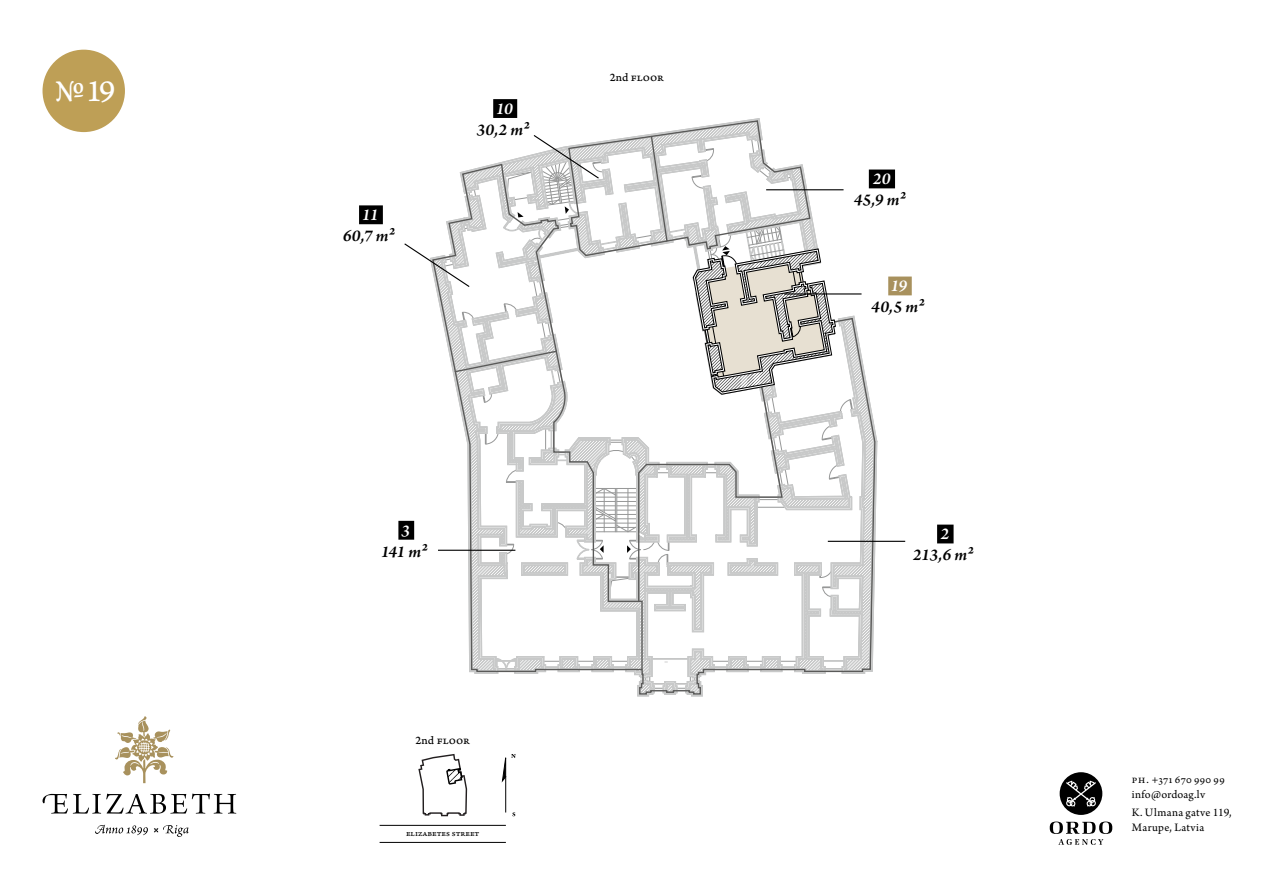
<style>
.page{position:relative;width:1263px;height:893px;background:#fff}
.page>*{position:absolute;margin:0;border:0;box-sizing:border-box;transform-origin:0 0}
.t1{font:32.4px "Arno Pro Caption";color:#fff}
.t2{font:italic 600 17.55px "Arno Pro";letter-spacing:.005em;color:#000}
.t3{font:italic 600 17.55px "Arno Pro";letter-spacing:-.035em;color:#fff}
.t4{font:12px/14.4px "Arno Pro";letter-spacing:.03em;color:#000}
.t5{font:12px "Arno Pro Caption";color:#000}
.t6{font:8.85px "Arno Pro Caption";color:#000}
</style>
<div class="page">
<svg style="left:1050px;top:772px;width:62px;height:73px"></svg>
<svg style="left:42px;top:793px;width:194px;height:21px"></svg>
<svg style="left:95px;top:825px;width:94px;height:12px"></svg>
<svg style="left:115px;top:716px;width:58px;height:67px"></svg>
<div style="left:398px;top:521px;width:16px;height:19px;background:#000"></div>
<div style="left:937px;top:525px;width:16px;height:18px;background:#000"></div>
<svg style="left:454px;top:417px;width:183px;height:256px"></svg>
<svg style="left:637px;top:320px;width:239px;height:375px"></svg>
<svg style="left:576px;top:487px;width:94px;height:80px"></svg>
<div style="left:888px;top:277px;width:24px;height:18px;background:#a8915d"></div>
<div style="left:869px;top:170px;width:26px;height:18px;background:#000"></div>
<div style="left:493px;top:99px;width:24px;height:19px;background:#000"></div>
<div style="left:359px;top:205px;width:24px;height:19px;background:#000"></div>
<hr style="left:438px;top:550px;width:77px;height:1px;background:#000">
<hr style="left:828px;top:541px;width:77px;height:1px;background:#000">
<hr style="left:784px;top:293px;width:77px;height:2px;background:#000">
<svg style="left:404px;top:119px;width:451px;height:298px"></svg>
<hr style="left:505px;top:776px;width:1px;height:36px;background:#000">
<svg style="left:501px;top:754px;width:15px;height:29px"></svg>
<svg style="left:512px;top:812px;width:3px;height:4px"></svg>
<hr style="left:380px;top:825px;width:126px;height:1px;background:#000">
<hr style="left:380px;top:842px;width:126px;height:1px;background:#000">
<div style="left:43px;top:50px;width:82px;height:82px;background:#be9f56;border-radius:50%"></div>
<svg style="left:418px;top:754px;width:49px;height:62px"></svg>
<h1 class="t1" style="left:55px;top:72px;width:61px">№19</h1>
<h2 class="t3" style="left:362px;top:205px;width:18px">11</h2>
<h2 class="t2" style="left:343px;top:226px;width:53px">60,7 m²</h2>
<h2 class="t3" style="left:496px;top:98px;width:18px">10</h2>
<h2 class="t2" style="left:477px;top:119px;width:54px">30,2 m²</h2>
<p class="t5" style="left:610px;top:70px;width:56px">2nd floor</p>
<h2 class="t3" style="left:401px;top:520px;width:10px">3</h2>
<h2 class="t2" style="left:381px;top:541px;width:48px">141 m²</h2>
<p class="t5" style="left:416px;top:734px;width:56px">2nd floor</p>
<p class="t6" style="left:406px;top:828px;width:75px">elizabetes street</p>
<h2 class="t3" style="left:873px;top:169px;width:19px">20</h2>
<h2 class="t2" style="left:854px;top:190px;width:54px">45,9 m²</h2>
<h2 class="t3" style="left:890px;top:276px;width:18px">19</h2>
<h2 class="t2" style="left:871px;top:297px;width:55px">40,5 m²</h2>
<h2 class="t3" style="left:940px;top:524px;width:10px">2</h2>
<h2 class="t2" style="left:913px;top:545px;width:62px">213,6 m²</h2>
<p class="t4" style="left:1132px;top:773px;width:94px">ph. +371 670 990 99 info@ordoag.lv</p>
<p class="t4" style="left:1132px;top:806px;width:101px">K. Ulmana gatve 119,<br>Marupe, Latvia</p>
</div>
